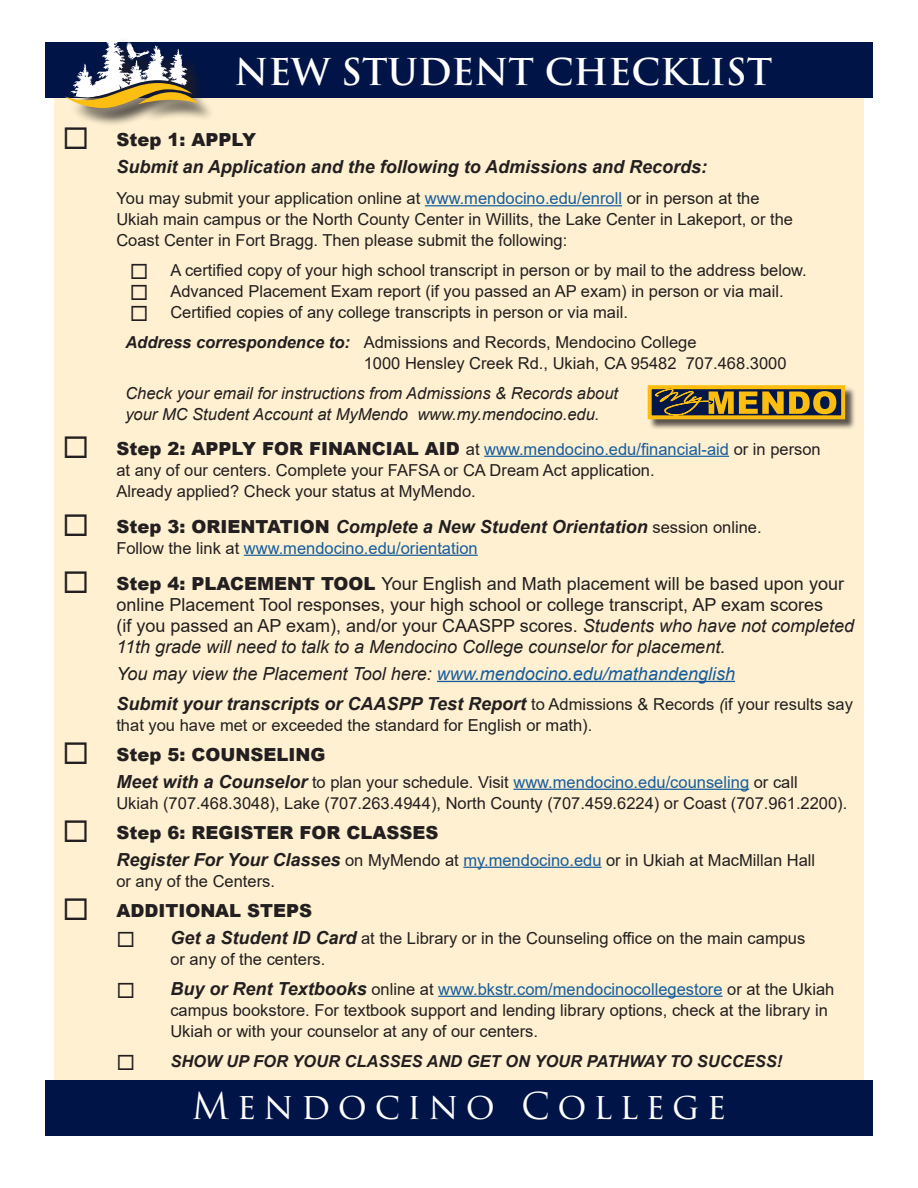
<style>
.page{position:relative;width:918px;height:1188px;background:#fff}
.page>*{position:absolute;margin:0;border:0;box-sizing:border-box;transform-origin:0 0}
.t1{font:700 36px "Trajan Pro";color:#fff}
.t2{font:36px "Trajan Pro 3";letter-spacing:.2em;color:#fff}
.t3{font:18px/21px "Arial";color:#231f20}
.t4{font:italic 700 18px "Arial";color:#231f20}
.t5{font:900 18px "Arial";color:#231f20}
.t6{font:italic 18px "Arial";color:#175d9e}
.t7{font:16.5px/21px "Arial";color:#231f20}
.t8{font:italic 16.5px/21px "Arial";color:#231f20}
.t9{font:italic 700 16.5px "Arial";color:#231f20}
.t10{font:16.5px "Arial";color:#175d9e}
.s1{color:#175d9e}
.s2{font-weight:700;font-style:italic}
.s3{font-weight:900;font-size:18px}
.s4{font-weight:900;font-style:normal}
.s5{font-weight:400;font-style:normal;font-size:16.5px}
.s6{color:#231f20}
.s7{font-weight:900}
.s8{font-style:italic}
.s9{font-weight:400;font-size:16.5px}
.s10{font-weight:700;font-style:italic;font-size:18px}
</style>
<div class="page">
<div style="left:54px;top:54px;width:810px;height:1080px;background:#fef0d0"></div>
<div style="left:45px;top:1080px;width:828px;height:56px;background:#001447"></div>
<div style="left:45px;top:43px;width:828px;height:55px;background:#001447"></div>
<hr style="left:425px;top:205px;width:197px;height:1px;background:#175d9e">
<hr style="left:484px;top:456px;width:245px;height:1px;background:#175d9e">
<hr style="left:244px;top:555px;width:234px;height:1px;background:#175d9e">
<hr style="left:437px;top:681px;width:298px;height:1px;background:#175d9e">
<hr style="left:513px;top:789px;width:236px;height:1px;background:#175d9e">
<hr style="left:463px;top:867px;width:139px;height:1px;background:#175d9e">
<hr style="left:438px;top:996px;width:285px;height:1px;background:#175d9e">
<div style="left:69px;top:36px;width:147px;height:90px;background:#231f20;opacity:.75"></div>
<svg style="left:65px;top:36px;width:133px;height:74px"></svg>
<div style="left:649px;top:386px;width:207px;height:44px;background:#231f20;opacity:.75"></div>
<div style="left:648px;top:385px;width:197px;height:34px;background:#001747;border:4px solid #fcbd0f"></div>
<svg style="left:655px;top:385px;width:181px;height:31px"></svg>
<p class="t1" style="left:234px;top:49px;width:539px">NEW STUDENT CHECKLIST</p>
<p class="t5" style="left:62px;top:126px;width:195px">◻ Step 1: APPLY</p>
<p class="t4" style="left:116px;top:154px;width:592px">Submit an Application and the following to Admissions and Records:</p>
<p class="t7" style="left:116px;top:188px;width:678px">You may submit your application online at <span class="s1">www.mendocino.edu/enroll</span> or in person at the<br>Ukiah main campus or the North County Center in Willits, the Lake Center in Lakeport, or the<br>Coast Center in Fort Bragg. Then please submit the following:</p>
<p class="t7" style="left:130px;top:260px;width:678px">◻ A certified copy of your high school transcript in person or by mail to the address below.</p>
<p class="t7" style="left:130px;top:281px;width:655px">◻ Advanced Placement Exam report (if you passed an AP exam) in person or via mail.</p>
<p class="t7" style="left:130px;top:302px;width:500px">◻ Certified copies of any college transcripts in person or via mail.</p>
<p class="t7" style="left:364px;top:332px;width:424px;text-indent:-238px"><span class="s2">Address correspondence to:</span> Admissions and Records, Mendocino College<br>1000 Hensley Creek Rd., Ukiah, CA 95482 707.468.3000</p>
<p class="t8" style="left:125px;top:383px;width:494px">Check your email for instructions from Admissions &amp; Records about your MC Student Account at MyMendo www.my.mendocino.edu.</p>
<p class="t7" style="left:116px;top:438px;width:706px;text-indent:-54px">◻ <span class="s3">Step 2: APPLY FOR FINANCIAL AID</span> at <span class="s1">www.mendocino.edu/financial-aid</span> or in person at any of our centers. Complete your FAFSA or CA Dream Act application.<br>Already applied? Check your status at MyMendo.</p>
<p class="t4" style="left:62px;top:514px;width:701px">◻ <span class="s4">Step 3: ORIENTATION</span> Complete a New Student Orientation <span class="s5">session online.</span></p>
<p class="t10" style="left:116px;top:536px;width:363px"><span class="s6">Follow the link at</span> www.mendocino.edu/orientation</p>
<p class="t3" style="left:116px;top:573px;width:739px;text-indent:-54px">◻ <span class="s7">Step 4: PLACEMENT TOOL</span> Your English and Math placement will be based upon your online Placement Tool responses, your high school or college transcript, AP exam scores<br>(if you passed an AP exam), and/or your CAASPP scores. <span class="s8">Students who have not completed 11th grade will need to talk to a Mendocino College counselor for placement.</span></p>
<p class="t6" style="left:116px;top:662px;width:620px"><span class="s6">You may view the Placement Tool here:</span> www.mendocino.edu/mathandenglish</p>
<p class="t4" style="left:116px;top:691px;width:738px">Submit your transcripts or CAASPP Test Report <span class="s5">to Admissions &amp; Records</span> <span class="s9">(</span><span class="s5">if your results say</span></p>
<p class="t7" style="left:116px;top:714px;width:477px">that you have met or exceeded the standard for English or math).</p>
<p class="t5" style="left:62px;top:741px;width:264px">◻ Step 5: COUNSELING</p>
<p class="t7" style="left:116px;top:771px;width:732px"><span class="s10">Meet with a Counselor</span> to plan your schedule. Visit <span class="s1">www.mendocino.edu/counseling</span> or call<br>Ukiah (707.468.3048), Lake (707.263.4944), North County (707.459.6224) or Coast (707.961.2200).</p>
<p class="t5" style="left:62px;top:819px;width:377px">◻ Step 6: REGISTER FOR CLASSES</p>
<p class="t7" style="left:116px;top:849px;width:700px"><span class="s10">Register For Your Classes</span> on MyMendo at <span class="s1">my.mendocino.edu</span> or in Ukiah at MacMillan Hall or any of the Centers.</p>
<p class="t5" style="left:62px;top:897px;width:251px">◻ ADDITIONAL STEPS</p>
<p class="t7" style="left:170px;top:927px;width:636px;text-indent:-54px">◻ <span class="s10">Get a Student ID Card</span> at the Library or in the Counseling office on the main campus or any of the centers.</p>
<p class="t7" style="left:170px;top:978px;width:666px;text-indent:-54px">◻ <span class="s10">Buy or Rent Textbooks</span> online at <span class="s1">www.bkstr.com/mendocinocollegestore</span> or at the Ukiah campus bookstore. For textbook support and lending library options, check at the library in<br>Ukiah or with your counselor at any of our centers.</p>
<p class="t9" style="left:116px;top:1050px;width:667px">◻ SHOW UP FOR YOUR CLASSES AND GET ON YOUR PATHWAY TO SUCCESS!</p>
<p class="t2" style="left:192px;top:1081px;width:536px">Mendocino College</p>
</div>
